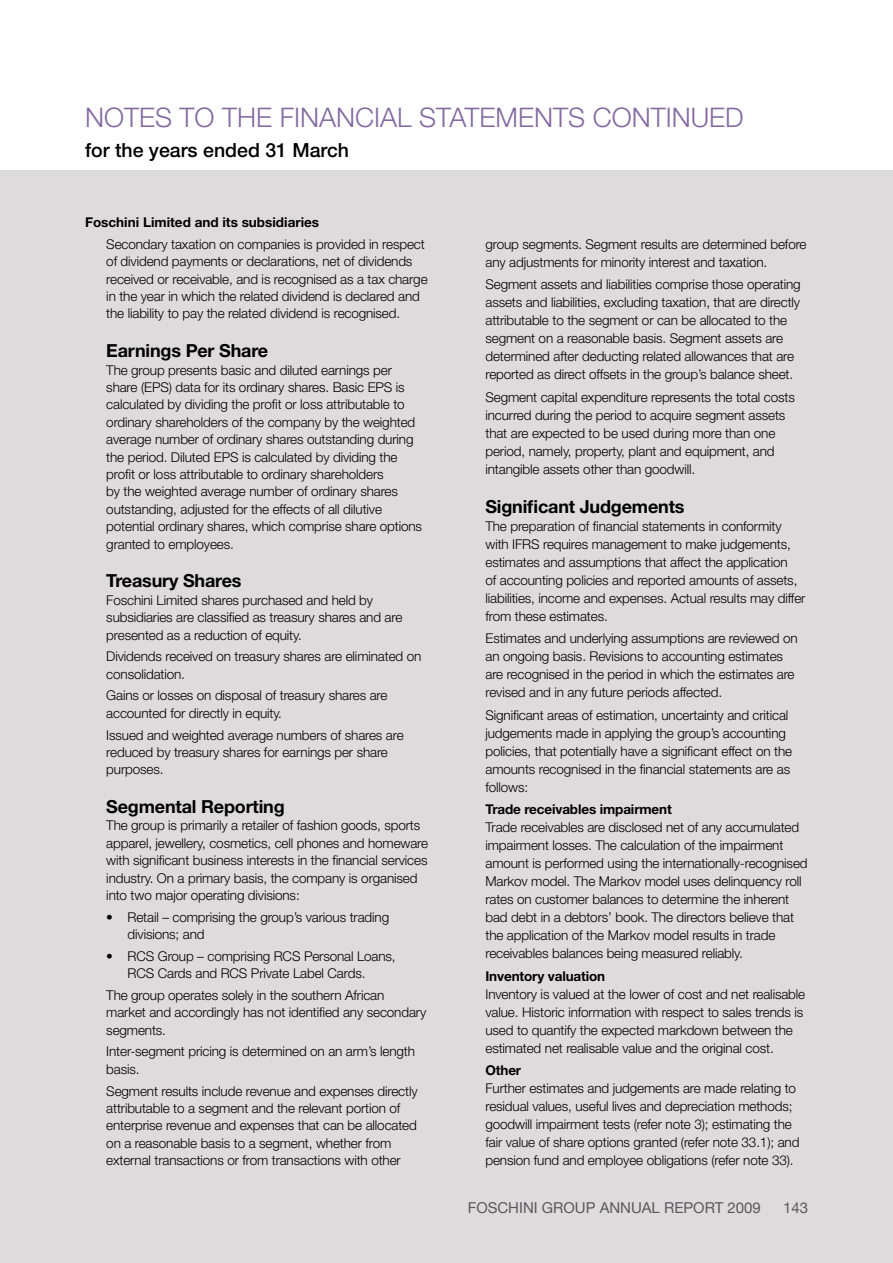
<style>
.page{position:relative;width:893px;height:1263px;background:#fff}
.page>*{position:absolute;margin:0;border:0;box-sizing:border-box;transform-origin:0 0}
.t1{font:300 27px "Helvetica Neue";color:#8469a0}
.t2{font:500 19.5px "Helvetica Neue";color:#000}
.t3{font:700 18px "Helvetica Neue";letter-spacing:-.01em;color:#000}
.t4{font:15px "Helvetica Neue";color:#58595b}
.t5{font:300 13.5px/18px "Helvetica Neue";letter-spacing:-.01em;color:#000}
.t6{font:700 13.5px "Helvetica Neue";letter-spacing:-.01em;color:#000}
</style>
<div class="page">
<div style="left:0;top:170px;width:893px;height:1093px;background:#dedbdc"></div>
<h1 class="t1" style="left:85px;top:108px;width:660px">NOTES TO THE FINANCIAL STATEMENTS CONTINUED</h1>
<h2 class="t2" style="left:85px;top:143px;width:266px">for the years ended 31 March</h2>
<p class="t6" style="left:85px;top:217px;width:236px">Foschini Limited and its subsidiaries</p>
<p class="t5" style="left:106px;top:237px;width:323px;line-height:17.4px">Secondary taxation on companies is provided in respect of dividend payments or declarations, net of dividends received or receivable, and is recognised as a tax charge in the year in which the related dividend is declared and the liability to pay the related dividend is recognised.</p>
<h3 class="t3" style="left:106px;top:344px;width:163px">Earnings Per Share</h3>
<p class="t5" style="left:106px;top:362px;width:317px;line-height:17.4px">The group presents basic and diluted earnings per share (EPS) data for its ordinary shares. Basic EPS is calculated by dividing the profit or loss attributable to ordinary shareholders of the company by the weighted average number of ordinary shares outstanding during the period. Diluted EPS is calculated by dividing the profit or loss attributable to ordinary shareholders<br>by the weighted average number of ordinary shares outstanding, adjusted for the effects of all dilutive potential ordinary shares, which comprise share options granted to employees.</p>
<h3 class="t3" style="left:106px;top:574px;width:137px">Treasury Shares</h3>
<p class="t5" style="left:106px;top:593px;width:298px;line-height:17.4px">Foschini Limited shares purchased and held by subsidiaries are classified as treasury shares and are presented as a reduction of equity.</p>
<p class="t5" style="left:106px;top:649px;width:317px;line-height:17.4px">Dividends received on treasury shares are eliminated on consolidation.</p>
<p class="t5" style="left:106px;top:688px;width:283px;line-height:17.4px">Gains or losses on disposal of treasury shares are accounted for directly in equity.</p>
<p class="t5" style="left:106px;top:727px;width:299px;line-height:17.4px">Issued and weighted average numbers of shares are reduced by treasury shares for earnings per share purposes.</p>
<h3 class="t3" style="left:106px;top:800px;width:180px">Segmental Reporting</h3>
<p class="t5" style="left:106px;top:818px;width:323px;line-height:17.4px">The group is primarily a retailer of fashion goods, sports apparel, jewellery, cosmetics, cell phones and homeware with significant business interests in the financial services industry. On a primary basis, the company is organised into two major operating divisions:</p>
<p class="t5" style="left:128px;top:908px;width:263px;line-height:17.4px;text-indent:-21px">• Retail – comprising the group’s various trading divisions; and</p>
<p class="t5" style="left:128px;top:947px;width:270px;line-height:17.4px;text-indent:-21px">• RCS Group – comprising RCS Personal Loans,<br>RCS Cards and RCS Private Label Cards.</p>
<p class="t5" style="left:106px;top:988px;width:321px;line-height:17.4px">The group operates solely in the southern African market and accordingly has not identified any secondary segments.</p>
<p class="t5" style="left:106px;top:1044px;width:310px;line-height:17.4px">Inter-segment pricing is determined on an arm’s length basis.</p>
<p class="t5" style="left:106px;top:1083px;width:313px;line-height:17.4px">Segment results include revenue and expenses directly attributable to a segment and the relevant portion of enterprise revenue and expenses that can be allocated on a reasonable basis to a segment, whether from external transactions or from transactions with other</p>
<p class="t5" style="left:485px;top:236px;width:323px">group segments. Segment results are determined before any adjustments for minority interest and taxation.</p>
<p class="t5" style="left:485px;top:277px;width:317px">Segment assets and liabilities comprise those operating assets and liabilities, excluding taxation, that are directly attributable to the segment or can be allocated to the segment on a reasonable basis. Segment assets are determined after deducting related allowances that are reported as direct offsets in the group’s balance sheet.</p>
<p class="t5" style="left:485px;top:389px;width:311px">Segment capital expenditure represents the total costs incurred during the period to acquire segment assets that are expected to be used during more than one period, namely, property, plant and equipment, and intangible assets other than goodwill.</p>
<h3 class="t3" style="left:485px;top:500px;width:201px">Significant Judgements</h3>
<p class="t5" style="left:485px;top:518px;width:321px">The preparation of financial statements in conformity with IFRS requires management to make judgements, estimates and assumptions that affect the application<br>of accounting policies and reported amounts of assets, liabilities, income and expenses. Actual results may differ from these estimates.</p>
<p class="t5" style="left:485px;top:631px;width:314px">Estimates and underlying assumptions are reviewed on an ongoing basis. Revisions to accounting estimates are recognised in the period in which the estimates are revised and in any future periods affected.</p>
<p class="t5" style="left:485px;top:707px;width:308px">Significant areas of estimation, uncertainty and critical judgements made in applying the group’s accounting policies, that potentially have a significant effect on the amounts recognised in the financial statements are as follows:</p>
<p class="t6" style="left:485px;top:804px;width:188px">Trade receivables impairment</p>
<p class="t5" style="left:485px;top:819px;width:324px">Trade receivables are disclosed net of any accumulated impairment losses. The calculation of the impairment amount is performed using the internationally-recognised Markov model. The Markov model uses delinquency roll rates on customer balances to determine the inherent bad debt in a debtors’ book. The directors believe that the application of the Markov model results in trade receivables balances being measured reliably.</p>
<p class="t6" style="left:485px;top:971px;width:121px">Inventory valuation</p>
<p class="t5" style="left:485px;top:986px;width:321px">Inventory is valued at the lower of cost and net realisable value. Historic information with respect to sales trends is used to quantify the expected markdown between the estimated net realisable value and the original cost.</p>
<p class="t6" style="left:485px;top:1065px;width:37px">Other</p>
<p class="t5" style="left:485px;top:1080px;width:315px">Further estimates and judgements are made relating to residual values, useful lives and depreciation methods; goodwill impairment tests (refer note 3); estimating the fair value of share options granted (refer note 33.1); and pension fund and employee obligations (refer note 33).</p>
<p class="t4" style="left:468px;top:1199px;width:295px">FOSCHINI GROUP ANNUAL REPORT 2009</p>
<p class="t4" style="left:783px;top:1199px;width:27px">143</p>
</div>
